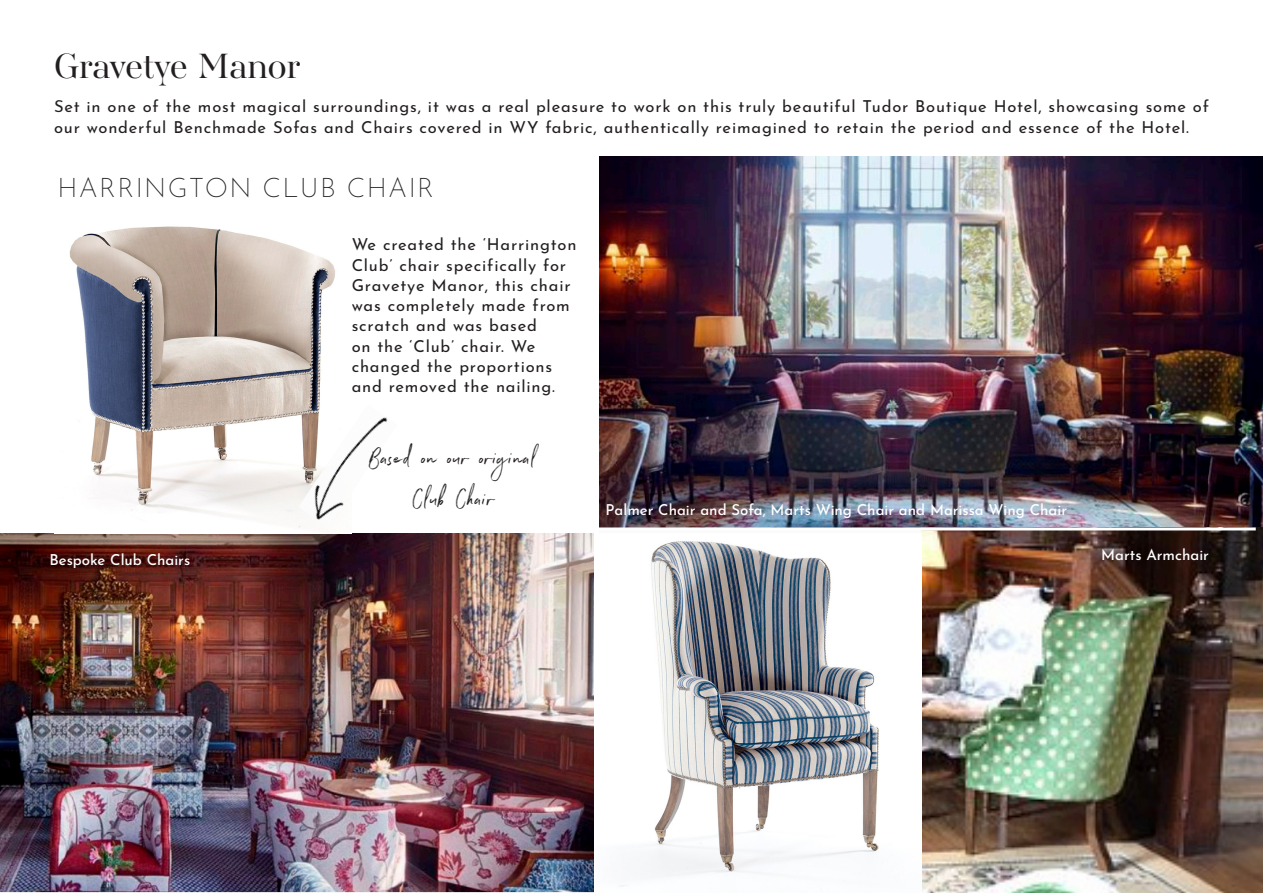
<style>
.page{position:relative;width:1263px;height:893px;background:#fff}
.page>*{position:absolute;margin:0;border:0;box-sizing:border-box;transform-origin:0 0}
.t1{font:36px "AW Conqueror Std Didot";letter-spacing:-.02em;color:#231f20}
.t2{font:200 27px "Josefin Sans";letter-spacing:.05em;color:#231f20}
.t3{font:25.5px/41.2px "Northwell Alt";letter-spacing:.05em;color:#231f20;text-align:center}
.t4{font:16.5px/20.2px "Josefin Sans";letter-spacing:.05em;color:#231f20}
.t5{font:500 15px "Josefin Sans";color:#fff}
</style>
<div class="page">
<img style="left:0;top:534px;width:593px;height:359px">
<img style="left:600px;top:156px;width:663px;height:371px">
<img style="left:921px;top:527px;width:342px;height:366px">
<img style="left:69px;top:226px;width:267px;height:303px">
<img style="left:298px;top:404px;width:90px;height:123px">
<img style="left:619px;top:541px;width:260px;height:346px">
<hr style="left:593px;top:527px;width:663px;height:3px;background:#fff">
<h1 class="t1" style="left:54px;top:49px;width:248px">Gravetye Manor</h1>
<p class="t4" style="left:54px;top:94px;width:1156px">Set in one of the most magical surroundings, it was a real pleasure to work on this truly beautiful Tudor Boutique Hotel, showcasing some of our wonderful Benchmade Sofas and Chairs covered in WY fabric, authentically reimagined to retain the period and essence of the Hotel.</p>
<h2 class="t2" style="left:57px;top:167px;width:378px">HARRINGTON CLUB CHAIR</h2>
<p class="t5" style="left:49px;top:549px;width:142px">Bespoke Club Chairs</p>
<p class="t4" style="left:352px;top:233px;width:226px">We created the ‘Harrington<br>Club’ chair specifically for<br>Gravetye Manor, this chair was completely made from scratch and was based<br>on the ‘Club’ chair. We changed the proportions and removed the nailing.</p>
<h3 class="t3" style="left:371px;top:434px;width:167px">Based on our original<br>Club Chair</h3>
<p class="t5" style="left:605px;top:499px;width:463px">Palmer Chair and Sofa, Marts Wing Chair and Marissa Wing Chair</p>
<p class="t5" style="left:1101px;top:543px;width:109px">Marts Armchair</p>
</div>
